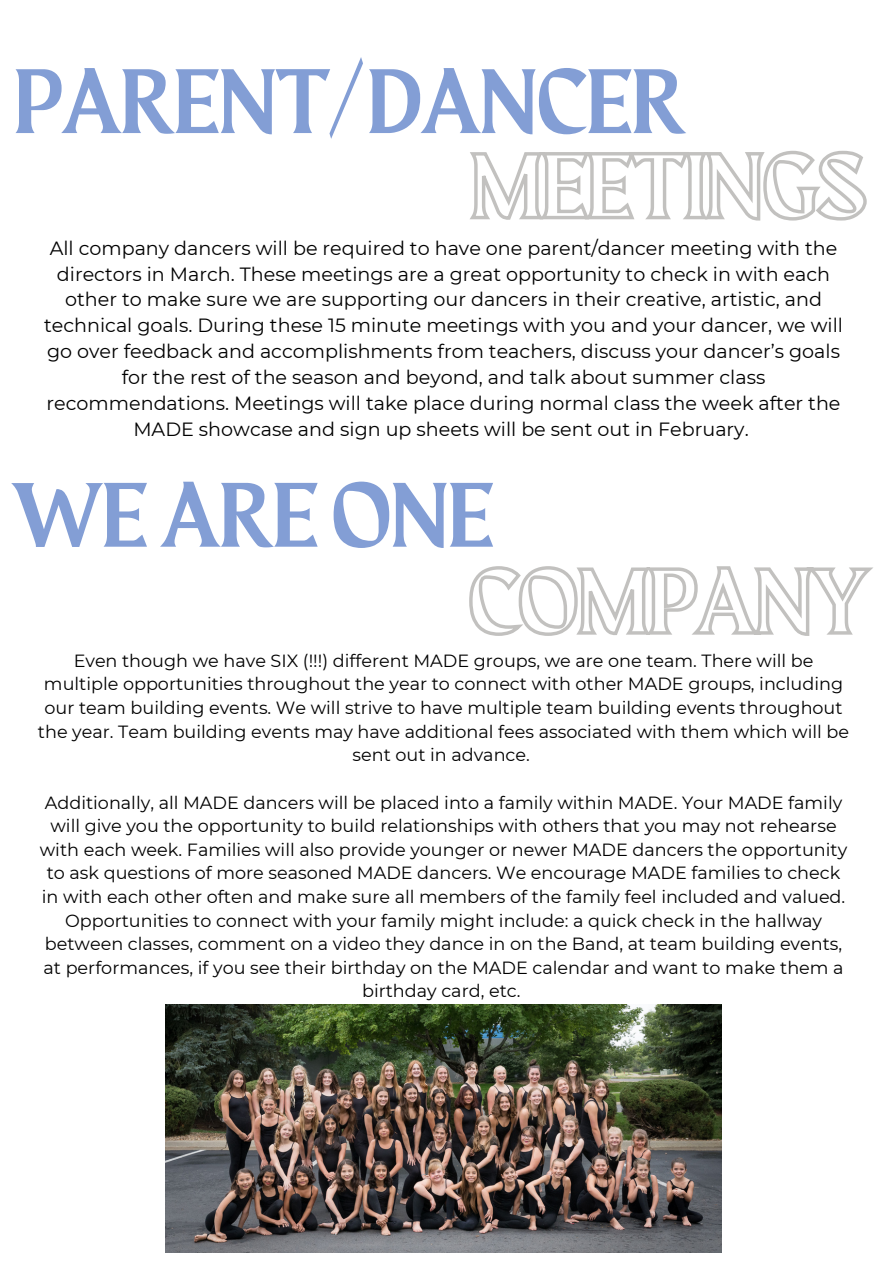
<style>
.page{position:relative;width:893px;height:1264px;background:#fff}
.page>*{position:absolute;margin:0;border:0;box-sizing:border-box;transform-origin:0 0}
.t1{font:91.65px "Maragsa Display";color:#839ed5}
.t2{font:19.05px/25.8px "Montserrat";color:#000;text-align:center}
.t3{font:17.55px/23.5px "Montserrat";color:#000;text-align:center}
</style>
<div class="page">
<img style="left:165px;top:1004px;width:557px;height:248px">
<svg style="left:470px;top:150px;width:397px;height:71px"></svg>
<svg style="left:469px;top:566px;width:404px;height:70px"></svg>
<p class="t1" style="left:14px;top:62px;width:672px">PARENT/DANCER</p>
<p class="t2" style="left:44px;top:235px;width:800px">All company dancers will be required to have one parent/dancer meeting with the directors in March. These meetings are a great opportunity to check in with each other to make sure we are supporting our dancers in their creative, artistic, and technical goals. During these 15 minute meetings with you and your dancer, we will go over feedback and accomplishments from teachers, discuss your dancer’s goals for the rest of the season and beyond, and talk about summer class recommendations. Meetings will take place during normal class the week after the MADE showcase and sign up sheets will be sent out in February.</p>
<p class="t1" style="left:12px;top:475px;width:482px">WEAREONE</p>
<p class="t3" style="left:38px;top:648px;width:812px">Even though we have SIX (!!!) different MADE groups, we are one team. There will be multiple opportunities throughout the year to connect with other MADE groups, including our team building events. We will strive to have multiple team building events throughout the year. Team building events may have additional fees associated with them which will be sent out in advance.</p>
<p class="t3" style="left:40px;top:790px;width:809px">Additionally, all MADE dancers will be placed into a family within MADE. Your MADE family will give you the opportunity to build relationships with others that you may not rehearse with each week. Families will also provide younger or newer MADE dancers the opportunity to ask questions of more seasoned MADE dancers. We encourage MADE families to check in with each other often and make sure all members of the family feel included and valued.<br>Opportunities to connect with your family might include: a quick check in the hallway between classes, comment on a video they dance in on the Band, at team building events, at performances, if you see their birthday on the MADE calendar and want to make them a birthday card, etc.</p>
</div>
